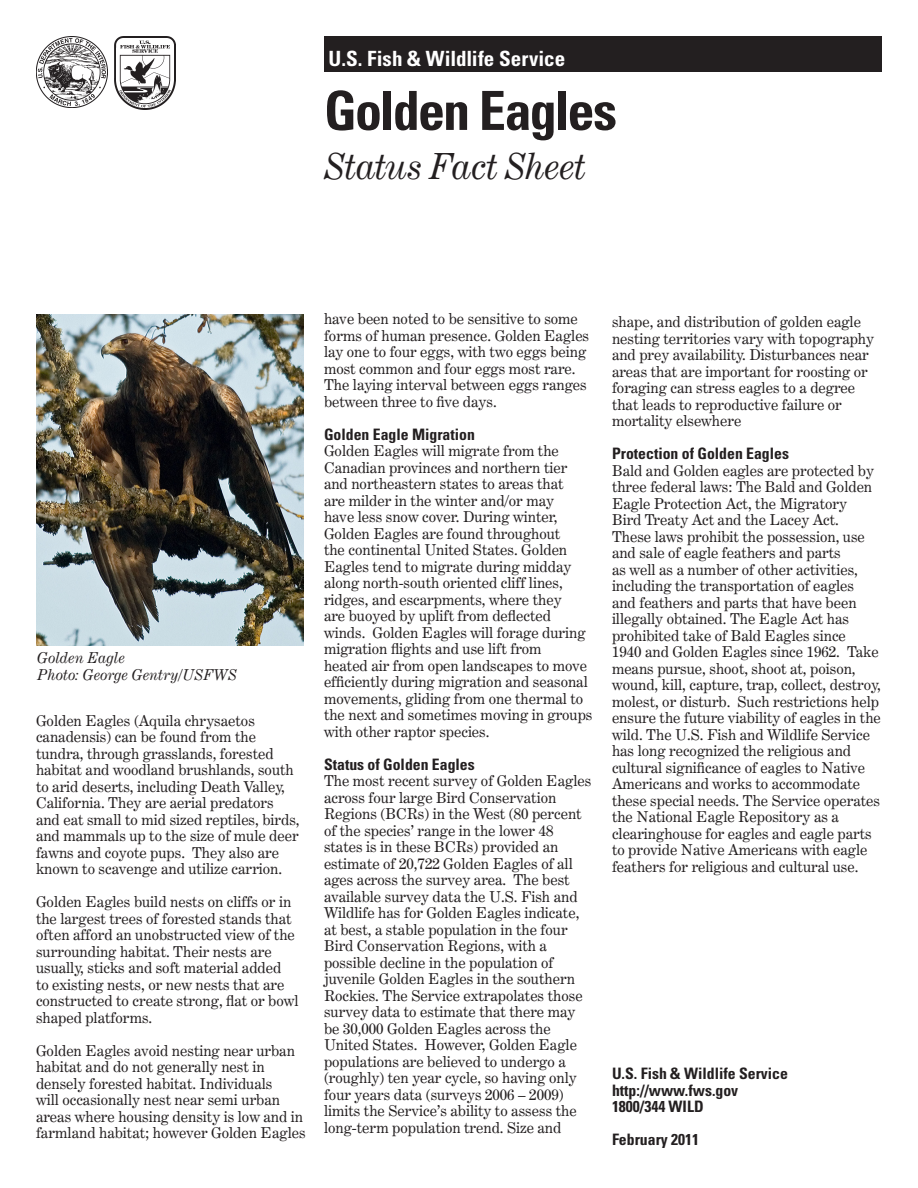
<style>
.page{position:relative;width:918px;height:1188px;background:#fff}
.page>*{position:absolute;margin:0;border:0;box-sizing:border-box;transform-origin:0 0}
.Cover_Title{font:700 condensed 54px "Univers";letter-spacing:-.035em;color:#231f20}
.Cover_Subtitle{font:italic 36px "Century Expanded BT";letter-spacing:-.02em;color:#231f20}
.t1{font:700 condensed 21px "Univers";color:#fff}
.Text_Heading{font:700 condensed 15.75px "Univers";color:#231f20}
.Text{font:15px/16.5px "Century Expanded BT";color:#231f20}
.t2{font:italic 15px "Century Expanded BT";color:#231f20}
</style>
<div class="page">
<div style="left:324px;top:36px;width:558px;height:36px;background:#231f20"></div>
<img style="left:36px;top:36px;width:72px;height:72px">
<img style="left:114px;top:36px;width:61px;height:73px">
<img style="left:36px;top:315px;width:267px;height:330px">
<p class="t1" style="left:329px;top:46px;width:238px">U.S. Fish &amp; Wildlife Service</p>
<p class="Cover_Title" style="left:324px;top:78px;width:295px">Golden Eagles</p>
<p class="Cover_Subtitle" style="left:324px;top:144px;width:263px">Status Fact Sheet</p>
<p class="t2" style="left:37px;top:648px;width:89px">Golden Eagle</p>
<p class="t2" style="left:37px;top:665px;width:201px">Photo: George Gentry/USFWS</p>
<p class="Text" style="left:36px;top:712px;width:265px">Golden Eagles (Aquila chrysaetos canadensis) can be found from the tundra, through grasslands, forested habitat and woodland‐brushlands, south to arid deserts, including Death Valley, California. They are aerial predators and eat small to mid‐sized reptiles, birds, and mammals up to the size of mule deer fawns and coyote pups. They also are known to scavenge and utilize carrion.</p>
<p class="Text" style="left:36px;top:893px;width:264px">Golden Eagles build nests on cliffs or in the largest trees of forested stands that often afford an unobstructed view of the surrounding habitat. Their nests are usually, sticks and soft material added<br>to existing nests, or new nests that are constructed to create strong, flat or bowl shaped platforms.</p>
<p class="Text" style="left:36px;top:1042px;width:271px">Golden Eagles avoid nesting near urban habitat and do not generally nest in densely forested habitat. Individuals<br>will occasionally nest near semi‐urban areas where housing density is low and in farmland habitat; however Golden Eagles</p>
<p class="Text" style="left:324px;top:310px;width:267px">have been noted to be sensitive to some forms of human presence. Golden Eagles lay one to four eggs, with two eggs being most common and four eggs most rare.<br>The laying interval between eggs ranges between three to five days.</p>
<p class="Text_Heading" style="left:324px;top:424px;width:153px">Golden Eagle Migration</p>
<p class="Text" style="left:324px;top:442px;width:270px">Golden Eagles will migrate from the Canadian provinces and northern tier and northeastern states to areas that<br>are milder in the winter and/or may<br>have less snow cover. During winter, Golden Eagles are found throughout<br>the continental United States. Golden Eagles tend to migrate during midday along north-south oriented cliff lines, ridges, and escarpments, where they<br>are buoyed by uplift from deflected winds. Golden Eagles will forage during migration flights and use lift from<br>heated air from open landscapes to move efficiently during migration and seasonal movements, gliding from one thermal to the next and sometimes moving in groups with other raptor species.</p>
<p class="Text_Heading" style="left:324px;top:754px;width:152px">Status of Golden Eagles</p>
<p class="Text" style="left:324px;top:772px;width:269px">The most recent survey of Golden Eagles across four large Bird Conservation Regions (BCRs) in the West (80 percent of the species’ range in the lower 48 states is in these BCRs) provided an estimate of 20,722 Golden Eagles of all ages across the survey area. The best available survey data the U.S. Fish and Wildlife has for Golden Eagles indicate, at best, a stable population in the four Bird Conservation Regions, with a possible decline in the population of juvenile Golden Eagles in the southern Rockies. The Service extrapolates those survey data to estimate that there may be 30,000 Golden Eagles across the United States. However, Golden Eagle populations are believed to undergo a (roughly) ten year cycle, so having only four years data (surveys 2006 – 2009) limits the Service’s ability to assess the long-term population trend. Size and</p>
<p class="Text" style="left:612px;top:313px;width:264px">shape, and distribution of golden eagle nesting territories vary with topography and prey availability. Disturbances near areas that are important for roosting or foraging can stress eagles to a degree that leads to reproductive failure or mortality elsewhere</p>
<p class="Text_Heading" style="left:612px;top:444px;width:179px">Protection of Golden Eagles</p>
<p class="Text" style="left:612px;top:462px;width:270px">Bald and Golden eagles are protected by three federal laws: The Bald and Golden Eagle Protection Act, the Migratory<br>Bird Treaty Act and the Lacey Act.<br>These laws prohibit the possession, use and sale of eagle feathers and parts<br>as well as a number of other activities, including the transportation of eagles and feathers and parts that have been illegally obtained. The Eagle Act has prohibited take of Bald Eagles since<br>1940 and Golden Eagles since 1962. Take means pursue, shoot, shoot at, poison, wound, kill, capture, trap, collect, destroy, molest, or disturb. Such restrictions help ensure the future viability of eagles in the wild. The U.S. Fish and Wildlife Service has long recognized the religious and cultural significance of eagles to Native Americans and works to accommodate these special needs. The Service operates the National Eagle Repository as a clearinghouse for eagles and eagle parts to provide Native Americans with eagle feathers for religious and cultural use.</p>
<p class="Text_Heading" style="left:612px;top:1064px;width:178px">U.S. Fish &amp; Wildlife Service</p>
<p class="Text_Heading" style="left:612px;top:1080px;width:128px">http://www.fws.gov</p>
<p class="Text_Heading" style="left:612px;top:1097px;width:93px">1800/344 WILD</p>
<p class="Text_Heading" style="left:612px;top:1130px;width:89px">February 2011</p>
</div>
